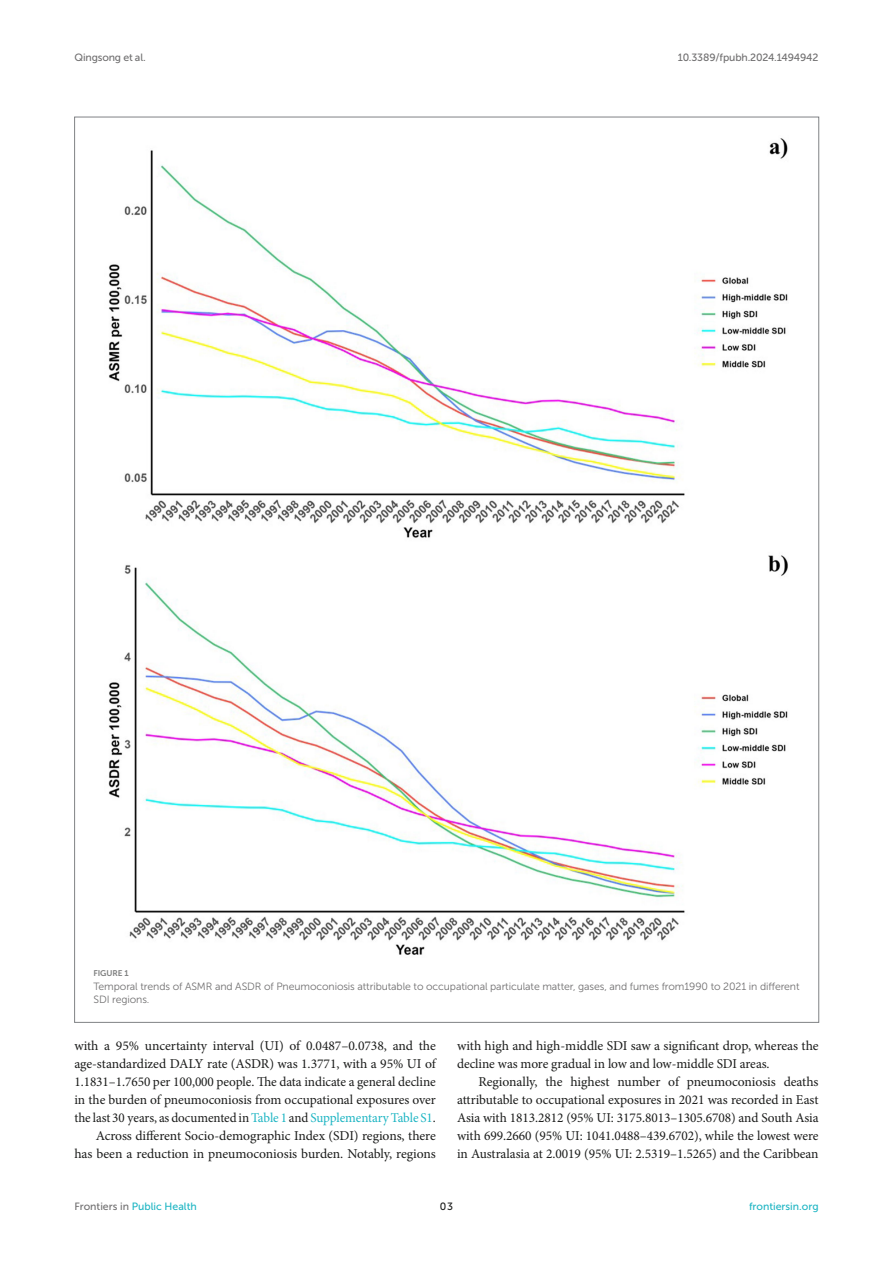
<style>
.page{position:relative;width:893px;height:1263px;background:#fff}
.page>*{position:absolute;margin:0;border:0;box-sizing:border-box;transform-origin:0 0}
.TEXT{font:13.5px/18px "Minion Pro";letter-spacing:-.005em;color:#1b1c1b;text-align:justify}
.FIG_LEG{font:10.5px/13.5px "Museo Sans 300";letter-spacing:-.01em;color:#706f70}
.t1{font:10.5px "Museo Sans 500";letter-spacing:-.015em;color:#706f70}
.t2{font:10.5px "Museo Sans 500";color:#1db5c3}
.t3{font:10.5px "Museo Sans 500";color:#1b1c1b}
.FIG_HD{font:8.25px "Museo Sans 700";letter-spacing:-.01em;color:#7e7f7f}
.s1{color:#1db5c3}
.s2{color:#706f70}
</style>
<div class="page">
<img style="left:108px;top:138px;width:680px;height:817px">
<p class="t1" style="left:74px;top:51px;width:73px">Qingsong et al.</p>
<p class="t1" style="left:678px;top:51px;width:142px">10.3389/fpubh.2024.1494942</p>
<p class="FIG_HD" style="left:94px;top:969px;width:37px">FIGURE 1</p>
<p class="FIG_LEG" style="left:94px;top:980px;width:708px">Temporal trends of ASMR and ASDR of Pneumoconiosis attributable to occupational particulate matter, gases, and fumes from1990 to 2021 in different<br>SDI regions.</p>
<p class="TEXT" style="left:74px;top:1037px;width:363px">with a 95% uncertainty interval (UI) of 0.0487–0.0738, and the age-standardized DALY rate (ASDR) was 1.3771, with a 95% UI of 1.1831–1.7650 per 100,000 people. The data indicate a general decline in the burden of pneumoconiosis from occupational exposures over the last 30 years, as documented in <span class="s1">Table 1</span> and <span class="s1">Supplementary Table S1</span>.</p>
<p class="TEXT" style="left:74px;top:1127px;width:363px;text-align:right">Across different Socio-demographic Index (SDI) regions, there has been a reduction in pneumoconiosis burden. Notably, regions</p>
<p class="TEXT" style="left:457px;top:1037px;width:363px">with high and high-middle SDI saw a significant drop, whereas the decline was more gradual in low and low-middle SDI areas.</p>
<p class="TEXT" style="left:457px;top:1073px;width:363px;text-indent:21px">Regionally, the highest number of pneumoconiosis deaths attributable to occupational exposures in 2021 was recorded in East Asia with 1813.2812 (95% UI: 3175.8013–1305.6708) and South Asia with 699.2660 (95% UI: 1041.0488–439.6702), while the lowest were in Australasia at 2.0019 (95% UI: 2.5319–1.5265) and the Caribbean</p>
<p class="t2" style="left:74px;top:1200px;width:124px"><span class="s2">Frontiers in</span> Public Health</p>
<p class="t3" style="left:440px;top:1200px;width:15px">03</p>
<p class="t2" style="left:749px;top:1200px;width:71px">frontiersin.org</p>
</div>
